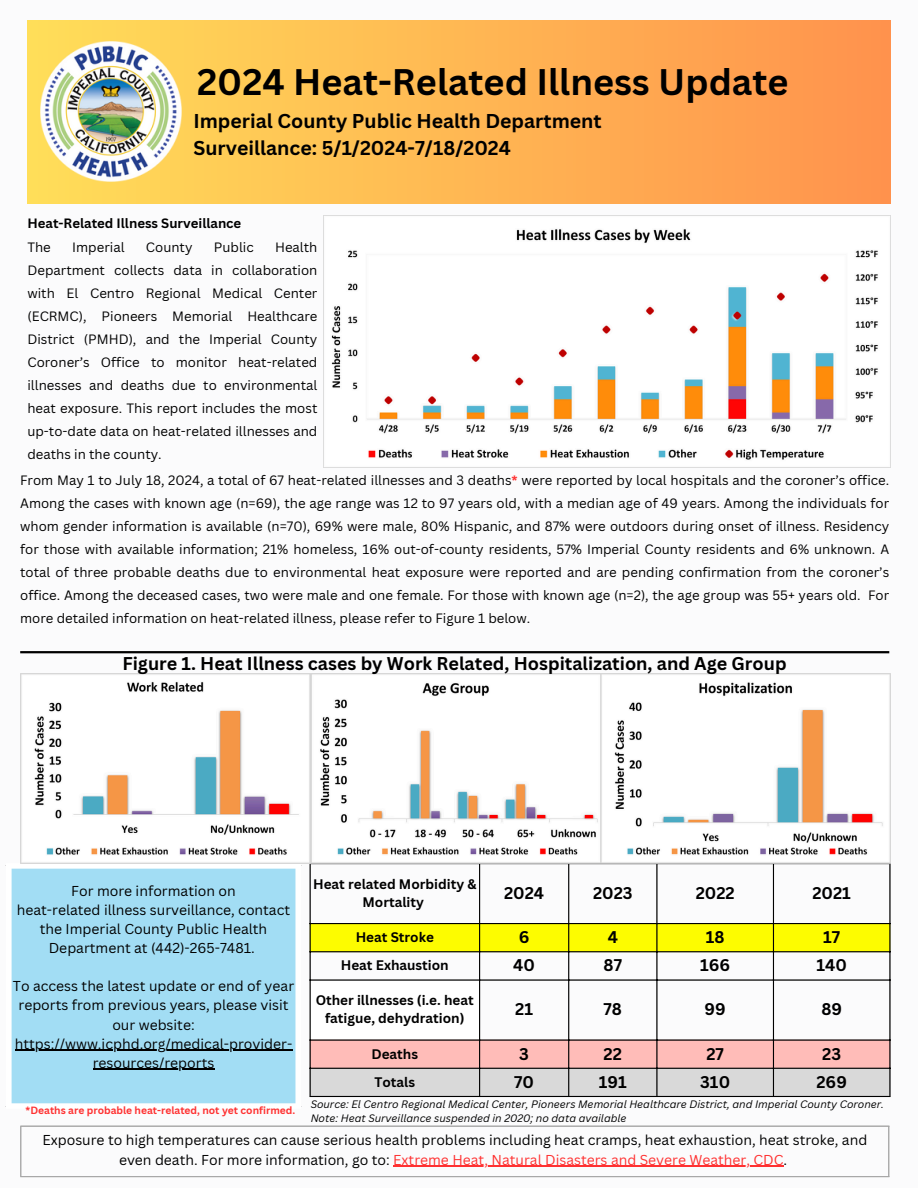
<style>
.page{position:relative;width:918px;height:1188px;background:#fbfbfc}
.page>*{position:absolute;margin:0;border:0;box-sizing:border-box;transform-origin:0 0}
.t1{font:700 36px "Canva Sans";color:#000}
.t2{font:700 19.5px/27px "Canva Sans";color:#000}
.t3{font:700 18px "Canva Sans";color:#000}
.t4{font:700 16.5px "Canva Sans";color:#000}
.t5{font:13.95px/19.2px "Canva Sans";color:#000;text-align:center}
.t6{font:700 13.5px/18px "Canva Sans";color:#000;text-align:center}
.t7{font:13.2px/23.1px "Canva Sans";color:#000;text-align:justify}
.t8{font:700 13.2px/23.1px "Canva Sans";color:#000}
.t9{font:italic 10.5px/14px "Canva Sans";color:#000}
.t10{font:700 10.2px "Canva Sans";color:#ff3131}
.s1{font-weight:400}
.s2{font-weight:700;color:#ff3131}
.s3{color:#ff3131}
</style>
<div class="page">
<div style="left:27px;top:21px;width:863px;height:183px;background:linear-gradient(to right,#ffde59,#ff924d)"></div>
<img style="left:41px;top:41px;width:140px;height:141px">
<hr style="left:393px;top:1166px;width:391px;height:1px;background:#ff3131">
<hr style="left:20px;top:1127px;width:1px;height:49px;background:#a6a6a6">
<hr style="left:888px;top:1127px;width:1px;height:49px;background:#a6a6a6">
<hr style="left:20px;top:1125px;width:869px;height:2px;background:#a6a6a6">
<hr style="left:20px;top:1176px;width:869px;height:1px;background:#a6a6a6">
<svg style="left:311px;top:864px;width:578px;height:175px"></svg>
<div style="left:311px;top:924px;width:578px;height:27px;background:#fdfc00"></div>
<div style="left:310px;top:980px;width:170px;height:60px;background:#fff"></div>
<svg style="left:311px;top:1041px;width:578px;height:55px;background:#e9c8c6"></svg>
<hr style="left:310px;top:864px;width:1px;height:232px;background:#000">
<hr style="left:479px;top:864px;width:1px;height:232px;background:#000">
<hr style="left:568px;top:864px;width:1px;height:232px;background:#000">
<hr style="left:656px;top:864px;width:2px;height:232px;background:#000">
<hr style="left:773px;top:864px;width:1px;height:232px;background:#000">
<hr style="left:889px;top:864px;width:2px;height:232px;background:#000">
<hr style="left:310px;top:863px;width:581px;height:1px;background:#000">
<hr style="left:310px;top:923px;width:581px;height:1px;background:#000">
<hr style="left:310px;top:951px;width:581px;height:1px;background:#000">
<hr style="left:310px;top:979px;width:581px;height:2px;background:#000">
<hr style="left:310px;top:1039px;width:581px;height:2px;background:#000">
<hr style="left:310px;top:1068px;width:581px;height:1px;background:#000">
<hr style="left:310px;top:1096px;width:581px;height:1px;background:#000">
<hr style="left:20px;top:651px;width:869px;height:2px;background:#000">
<div style="left:9px;top:866px;width:290px;height:240px;background:#a2ddf4"></div>
<hr style="left:15px;top:1050px;width:277px;height:1px;background:#000">
<hr style="left:93px;top:1069px;width:121px;height:1px;background:#000">
<div style="left:6px;top:869px;width:6px;height:234px;background:#fff"></div>
<div style="left:295px;top:869px;width:6px;height:234px;background:#fff"></div>
<div style="left:6px;top:863px;width:295px;height:6px;background:#fff"></div>
<div style="left:6px;top:1103px;width:295px;height:6px;background:#fff"></div>
<img style="left:324px;top:216px;width:567px;height:252px">
<img style="left:20px;top:673px;width:871px;height:190px">
<p class="t1" style="left:197px;top:56px;width:593px">2024 Heat-Related Illness Update</p>
<p class="t2" style="left:193px;top:106px;width:410px">Imperial County Public Health Department<br>Surveillance: 5/1/2024-7/18/2024</p>
<p class="t8" style="left:27px;top:212px;width:215px">Heat-Related Illness Surveillance<br><span class="s1">The</span></p>
<p class="t7" style="left:27px;top:235px;width:292px;text-indent:248px">Health Department collects data in collaboration with El Centro Regional Medical Center (ECRMC), Pioneers Memorial Healthcare District (PMHD), and the Imperial County Coroner’s Office to monitor heat-related illnesses and deaths due to environmental heat exposure. This report includes the most up-to-date data on heat-related illnesses and deaths in the county.</p>
<p class="t7" style="left:72px;top:235px;width:54px">Imperial</p>
<p class="t7" style="left:146px;top:235px;width:48px">County</p>
<p class="t7" style="left:214px;top:235px;width:41px">Public</p>
<p class="t7" style="left:20px;top:468px;width:871px">From May 1 to July 18, 2024, a total of 67 heat-related illnesses and 3 deaths<span class="s2">*</span> were reported by local hospitals and the coroner’s office.<br>Among the cases with known age (n=69), the age range was 12 to 97 years old, with a median age of 49 years. Among the individuals for whom gender information is available (n=70), 69% were male, 80% Hispanic, and 87% were outdoors during onset of illness. Residency for those with available information; 21% homeless, 16% out-of-county residents, 57% Imperial County residents and 6% unknown. A total of three probable deaths due to environmental heat exposure were reported and are pending confirmation from the coroner’s office. Among the deceased cases, two were male and one female. For those with known age (n=2), the age group was 55+ years old. For more detailed information on heat-related illness, please refer to Figure 1 below.</p>
<h2 class="t3" style="left:122px;top:650px;width:666px">Figure 1. Heat Illness cases by Work Related, Hospitalization, and Age Group</h2>
<p class="t5" style="left:71px;top:881px;width:166px">For more information on</p>
<p class="t5" style="left:17px;top:900px;width:275px">heat-related illness surveillance, contact the Imperial County Public Health<br>Department at (442)-265-7481.</p>
<p class="t5" style="left:13px;top:976px;width:283px">To access the latest update or end of year reports from previous years, please visit our website:</p>
<p class="t5" style="left:15px;top:1034px;width:279px">https://www.icphd.org/medical-provider-</p>
<p class="t5" style="left:93px;top:1053px;width:123px">resources/reports</p>
<p class="t10" style="left:26px;top:1103px;width:271px">*Deaths are probable heat-related, not yet confirmed.</p>
<p class="t6" style="left:313px;top:875px;width:165px">Heat related Morbidity &amp;<br>Mortality</p>
<h2 class="t4" style="left:504px;top:881px;width:42px">2024</h2>
<h1 class="t4" style="left:593px;top:881px;width:41px">2023</h1>
<p class="t4" style="left:696px;top:881px;width:41px">2022</p>
<p class="t4" style="left:812px;top:881px;width:40px">2021</p>
<p class="t6" style="left:356px;top:928px;width:80px">Heat Stroke</p>
<p class="t4" style="left:519px;top:926px;width:12px">6</p>
<h3 class="t4" style="left:608px;top:926px;width:12px">4</h3>
<p class="t4" style="left:706px;top:926px;width:20px">18</p>
<p class="t4" style="left:823px;top:926px;width:19px">17</p>
<p class="t6" style="left:341px;top:956px;width:110px">Heat Exhaustion</p>
<p class="t4" style="left:513px;top:954px;width:23px">40</p>
<p class="t4" style="left:604px;top:954px;width:20px">87</p>
<p class="t4" style="left:700px;top:954px;width:32px">166</p>
<p class="t4" style="left:816px;top:954px;width:32px">140</p>
<p class="t6" style="left:316px;top:991px;width:160px">Other illnesses (i.e. heat fatigue, dehydration)</p>
<p class="t4" style="left:515px;top:998px;width:19px">21</p>
<p class="t4" style="left:604px;top:998px;width:20px">78</p>
<p class="t4" style="left:705px;top:998px;width:23px">99</p>
<p class="t4" style="left:821px;top:998px;width:22px">89</p>
<p class="t6" style="left:371px;top:1044px;width:48px">Deaths</p>
<p class="t4" style="left:519px;top:1042px;width:11px">3</p>
<p class="t4" style="left:604px;top:1042px;width:20px">22</p>
<p class="t4" style="left:706px;top:1042px;width:19px">27</p>
<p class="t4" style="left:822px;top:1042px;width:20px">23</p>
<p class="t6" style="left:375px;top:1073px;width:42px">Totals</p>
<p class="t4" style="left:514px;top:1070px;width:21px">70</p>
<p class="t4" style="left:599px;top:1070px;width:30px">191</p>
<p class="t4" style="left:700px;top:1070px;width:31px">310</p>
<p class="t4" style="left:816px;top:1070px;width:32px">269</p>
<p class="t9" style="left:311px;top:1097px;width:575px">Source: El Centro Regional Medical Center, Pioneers Memorial Healthcare District, and Imperial County Coroner.<br>Note: Heat Surveillance suspended in 2020; no data available</p>
<h1 class="t5" style="left:42px;top:1130px;width:826px">Exposure to high temperatures can cause serious health problems including heat cramps, heat exhaustion, heat stroke, and even death. For more information, go to: <span class="s3">Extreme Heat, Natural Disasters and Severe Weather, CDC</span>.</h1>
</div>
